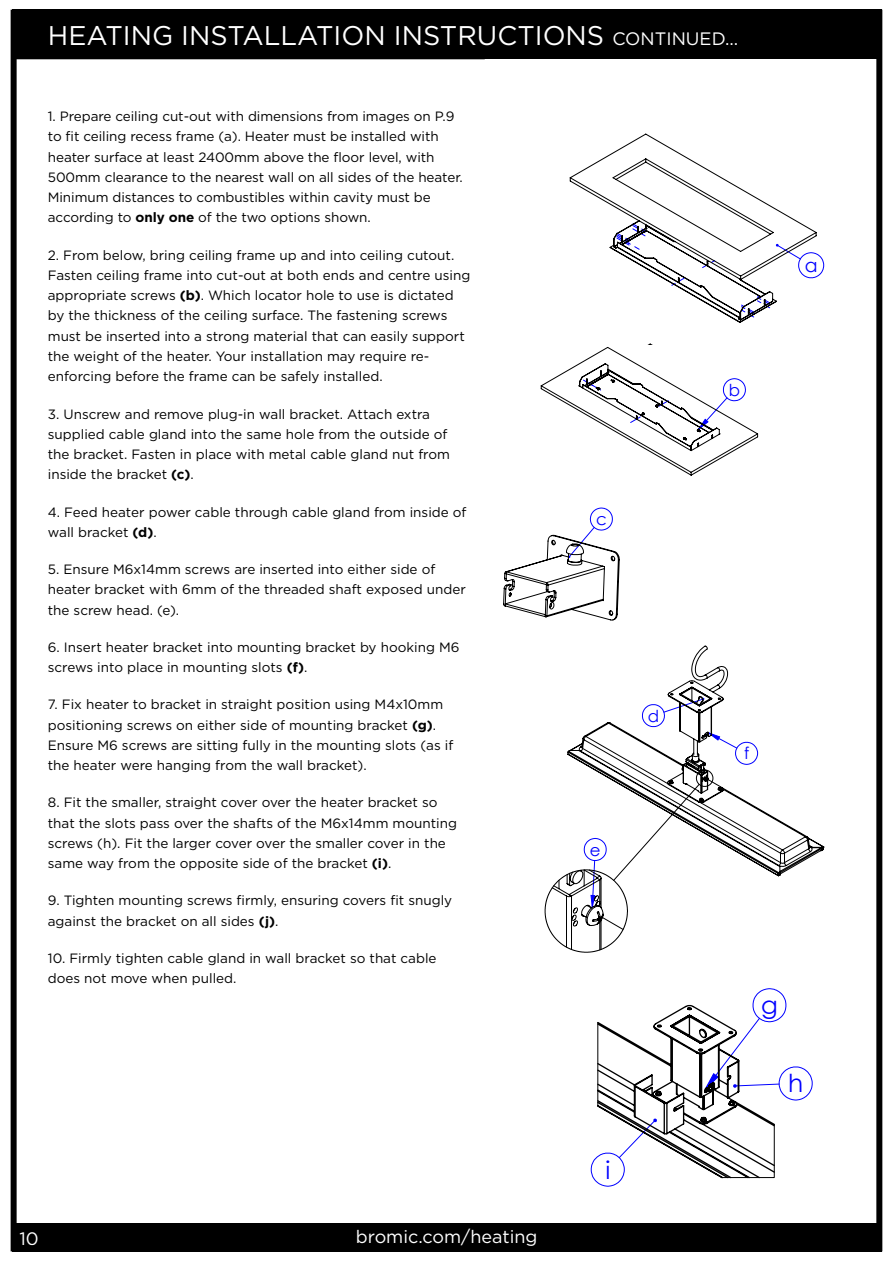
<style>
.page{position:relative;width:893px;height:1263px;background:#fff}
.page>*{position:absolute;margin:0;border:0;box-sizing:border-box;transform-origin:0 0}
.t1{font:27px "Gotham";color:#fff}
.t2{font:24.9px "Century Gothic";color:#00f}
.t3{font:18.75px "Century Gothic";color:#00f}
.t4{font:18px "Gotham";color:#fff}
.t5{font:16.5px "Century Gothic";color:#00f}
.t6{font:13.5px/20.2px "Gotham";color:#000}
.s1{font-size:18px}
.s2{font-weight:700}
</style>
<div class="page">
<div style="left:12px;top:1223px;width:870px;height:29px;background:#000"></div>
<div style="left:12px;top:9px;width:870px;height:50px;background:#000"></div>
<div style="left:11px;top:10px;width:871px;height:1241px;border:6px solid #000"></div>
<hr style="left:12px;top:56px;width:473px;height:3px;background:#000">
<svg style="left:667px;top:645px;width:157px;height:232px"></svg>
<svg style="left:544px;top:698px;width:175px;height:255px"></svg>
<svg style="left:503px;top:507px;width:117px;height:114px"></svg>
<svg style="left:596px;top:988px;width:217px;height:191px"></svg>
<svg style="left:540px;top:253px;width:284px;height:223px"></svg>
<svg style="left:569px;top:133px;width:248px;height:191px"></svg>
<h1 class="t1" style="left:48px;top:19px;width:692px">HEATING INSTALLATION INSTRUCTIONS <span class="s1">CONTINUED...</span></h1>
<p class="t6" style="left:48px;top:106px;width:416px">1. Prepare ceiling cut-out with dimensions from images on P.9 to fit ceiling recess frame (a). Heater must be installed with heater surface at least 2400mm above the floor level, with 500mm clearance to the nearest wall on all sides of the heater.<br>Minimum distances to combustibles within cavity must be according to <span class="s2">only one</span> of the two options shown.</p>
<p class="t6" style="left:48px;top:245px;width:424px">2. From below, bring ceiling frame up and into ceiling cutout.<br>Fasten ceiling frame into cut-out at both ends and centre using appropriate screws <span class="s2">(b)</span>. Which locator hole to use is dictated by the thickness of the ceiling surface. The fastening screws must be inserted into a strong material that can easily support the weight of the heater. Your installation may require re&shy;enforcing before the frame can be safely installed.</p>
<p class="t6" style="left:48px;top:403px;width:404px">3. Unscrew and remove plug-in wall bracket. Attach extra supplied cable gland into the same hole from the outside of the bracket. Fasten in place with metal cable gland nut from inside the bracket <span class="s2">(c)</span>.</p>
<p class="t6" style="left:48px;top:501px;width:420px">4. Feed heater power cable through cable gland from inside of wall bracket <span class="s2">(d)</span>.</p>
<p class="t6" style="left:48px;top:559px;width:420px">5. Ensure M6x14mm screws are inserted into either side of heater bracket with 6mm of the threaded shaft exposed under the screw head. (e).</p>
<p class="t6" style="left:48px;top:637px;width:413px">6. Insert heater bracket into mounting bracket by hooking M6 screws into place in mounting slots <span class="s2">(f)</span>.</p>
<p class="t6" style="left:48px;top:694px;width:407px">7. Fix heater to bracket in straight position using M4x10mm positioning screws on either side of mounting bracket <span class="s2">(g)</span>.<br>Ensure M6 screws are sitting fully in the mounting slots (as if the heater were hanging from the wall bracket).</p>
<p class="t6" style="left:48px;top:792px;width:411px">8. Fit the smaller, straight cover over the heater bracket so that the slots pass over the shafts of the M6x14mm mounting screws (h). Fit the larger cover over the smaller cover in the same way from the opposite side of the bracket <span class="s2">(i)</span>.</p>
<p class="t6" style="left:48px;top:890px;width:406px">9. Tighten mounting screws firmly, ensuring covers fit snugly against the bracket on all sides <span class="s2">(j)</span>.</p>
<p class="t6" style="left:48px;top:948px;width:390px">10. Firmly tighten cable gland in wall bracket so that cable does not move when pulled.</p>
<p class="t5" style="left:596px;top:507px;width:12px">c</p>
<p class="t5" style="left:729px;top:378px;width:13px">b</p>
<h3 class="t3" style="left:805px;top:252px;width:14px">a</h3>
<p class="t5" style="left:648px;top:704px;width:13px">d</p>
<p class="t5" style="left:590px;top:838px;width:12px">e</p>
<p class="t5" style="left:744px;top:742px;width:7px">f</p>
<h2 class="t2" style="left:761px;top:988px;width:18px">g</h2>
<h2 class="t2" style="left:788px;top:1066px;width:17px">h</h2>
<h3 class="t4" style="left:19px;top:1228px;width:21px">10</h3>
<h3 class="t4" style="left:356px;top:1226px;width:183px">bromic.com/heating</h3>
<h2 class="t2" style="left:605px;top:1152px;width:6px">i</h2>
</div>
